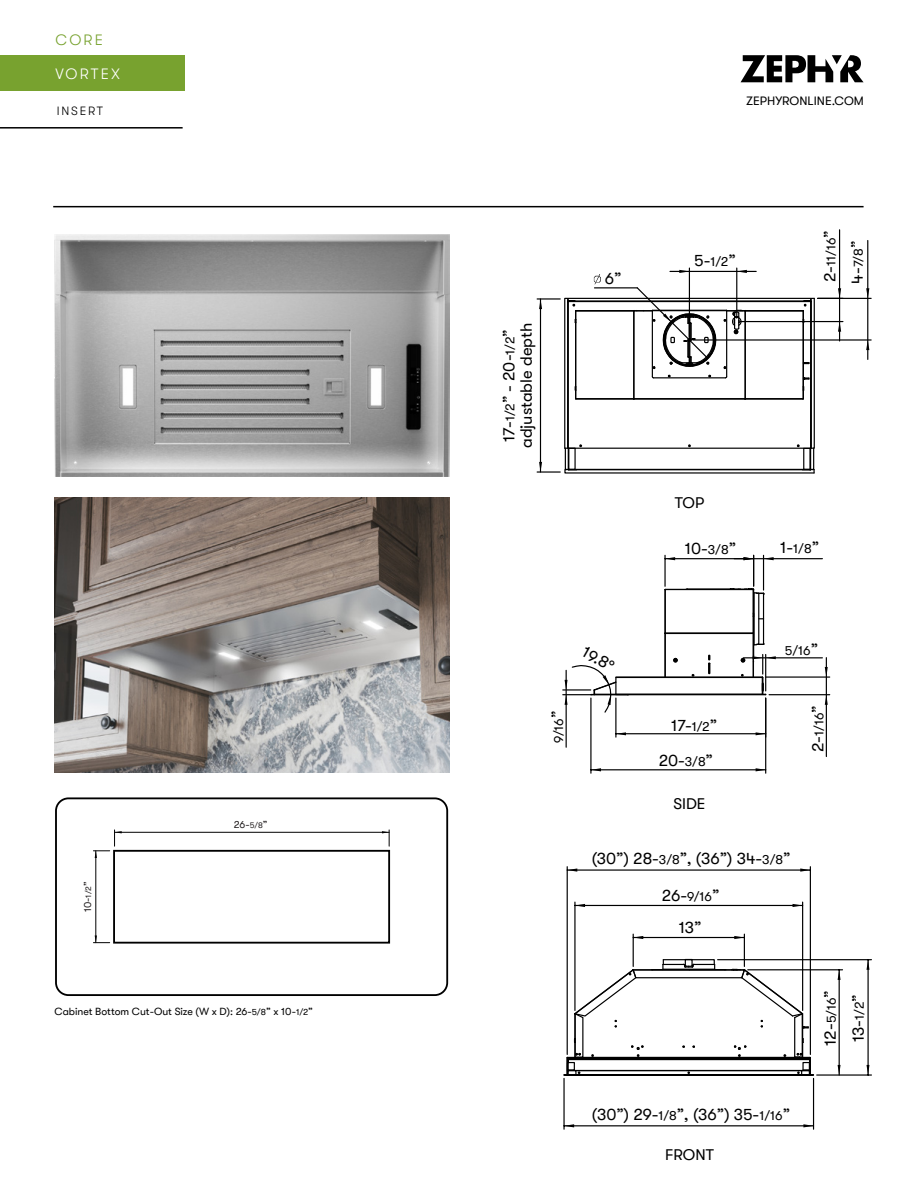
<style>
.page{position:relative;width:918px;height:1188px;background:#fff}
.page>*{position:absolute;margin:0;border:0;box-sizing:border-box;transform-origin:0 0}
.t1{font:16.5px/35.4px "GT Walsheim";color:#000;text-align:center}
.t2{font:15.6px "GT Walsheim";color:#000}
.t3{font:300 15px "GT Walsheim";letter-spacing:.15em;color:#fff}
.t4{font:300 15px "GT Walsheim";color:#78a22f}
.t5{font:13.2px "GT Walsheim";color:#000}
.t6{font:12.3px "GT Walsheim";color:#000}
.t7{font:300 12px "GT Walsheim";letter-spacing:.15em;color:#000}
.t8{font:10.5px "GT Walsheim";color:#000}
.t9{font:10.35px "GT Walsheim";color:#231f20}
.s1{font-size:8.25px}
.s2{font-size:9px}
.s3{font-size:13.2px}
.s4{font-size:16.5px}
</style>
<div class="page">
<svg style="left:741px;top:55px;width:123px;height:27px"></svg>
<hr style="left:53px;top:206px;width:811px;height:1px;background:#000">
<img style="left:55px;top:235px;width:395px;height:242px">
<hr style="left:689px;top:268px;width:1px;height:69px;background:#000">
<hr style="left:736px;top:268px;width:1px;height:50px;background:#000">
<svg style="left:564px;top:270px;width:279px;height:204px"></svg>
<hr style="left:740px;top:321px;width:103px;height:1px;background:#000">
<hr style="left:839px;top:230px;width:1px;height:111px;background:#000">
<svg style="left:866px;top:341px;width:3px;height:9px"></svg>
<svg style="left:866px;top:288px;width:3px;height:10px"></svg>
<hr style="left:693px;top:339px;width:178px;height:2px;background:#000">
<hr style="left:818px;top:298px;width:53px;height:1px;background:#000">
<hr style="left:867px;top:241px;width:1px;height:118px;background:#000">
<hr style="left:743px;top:657px;width:79px;height:1px;background:#000">
<svg style="left:616px;top:732px;width:10px;height:3px"></svg>
<svg style="left:756px;top:732px;width:9px;height:3px"></svg>
<hr style="left:615px;top:698px;width:1px;height:39px;background:#000">
<hr style="left:616px;top:733px;width:150px;height:1px;background:#000">
<svg style="left:592px;top:768px;width:9px;height:3px"></svg>
<svg style="left:756px;top:768px;width:9px;height:3px"></svg>
<hr style="left:590px;top:698px;width:2px;height:75px;background:#000">
<hr style="left:765px;top:698px;width:1px;height:75px;background:#000">
<hr style="left:591px;top:769px;width:175px;height:1px;background:#000">
<hr style="left:566px;top:670px;width:1px;height:77px;background:#000">
<svg style="left:563px;top:587px;width:213px;height:127px"></svg>
<svg style="left:825px;top:695px;width:3px;height:10px"></svg>
<svg style="left:825px;top:667px;width:3px;height:9px"></svg>
<hr style="left:769px;top:694px;width:61px;height:1px;background:#000">
<hr style="left:766px;top:676px;width:64px;height:2px;background:#000">
<hr style="left:826px;top:658px;width:1px;height:99px;background:#000">
<svg style="left:666px;top:557px;width:9px;height:3px"></svg>
<hr style="left:664px;top:555px;width:2px;height:31px;background:#000">
<hr style="left:665px;top:558px;width:89px;height:1px;background:#000">
<svg style="left:764px;top:557px;width:10px;height:3px"></svg>
<svg style="left:744px;top:557px;width:9px;height:3px"></svg>
<hr style="left:763px;top:555px;width:1px;height:35px;background:#000">
<hr style="left:753px;top:555px;width:1px;height:31px;background:#000">
<hr style="left:734px;top:558px;width:88px;height:1px;background:#000">
<svg style="left:563px;top:958px;width:251px;height:118px"></svg>
<svg style="left:734px;top:936px;width:10px;height:3px"></svg>
<svg style="left:634px;top:936px;width:9px;height:3px"></svg>
<hr style="left:744px;top:934px;width:1px;height:32px;background:#000">
<hr style="left:633px;top:934px;width:1px;height:32px;background:#000">
<hr style="left:633px;top:937px;width:111px;height:1px;background:#000">
<svg style="left:565px;top:1124px;width:9px;height:3px"></svg>
<svg style="left:803px;top:1124px;width:10px;height:3px"></svg>
<hr style="left:563px;top:1078px;width:2px;height:51px;background:#000">
<hr style="left:813px;top:1078px;width:1px;height:51px;background:#000">
<hr style="left:564px;top:1125px;width:250px;height:1px;background:#000">
<svg style="left:838px;top:970px;width:3px;height:10px"></svg>
<svg style="left:838px;top:1065px;width:3px;height:9px"></svg>
<hr style="left:748px;top:969px;width:95px;height:1px;background:#000">
<hr style="left:839px;top:970px;width:1px;height:105px;background:#000">
<hr style="left:718px;top:959px;width:153px;height:1px;background:#000">
<hr style="left:817px;top:1074px;width:54px;height:2px;background:#000">
<hr style="left:867px;top:960px;width:2px;height:115px;background:#000">
<svg style="left:576px;top:904px;width:9px;height:3px"></svg>
<svg style="left:793px;top:904px;width:9px;height:3px"></svg>
<hr style="left:574px;top:902px;width:2px;height:108px;background:#000">
<hr style="left:802px;top:902px;width:1px;height:108px;background:#000">
<hr style="left:575px;top:905px;width:228px;height:1px;background:#000">
<hr style="left:567px;top:867px;width:1px;height:187px;background:#000">
<hr style="left:810px;top:867px;width:1px;height:187px;background:#000">
<hr style="left:567px;top:869px;width:243px;height:2px;background:#000">
<svg style="left:539px;top:300px;width:3px;height:9px"></svg>
<svg style="left:539px;top:462px;width:3px;height:9px"></svg>
<hr style="left:540px;top:299px;width:1px;height:173px;background:#000">
<hr style="left:537px;top:471px;width:23px;height:2px;background:#000">
<hr style="left:537px;top:298px;width:23px;height:2px;background:#000">
<div style="left:0;top:55px;width:185px;height:36px;background:#78a22f"></div>
<hr style="left:0;top:127px;width:183px;height:2px;background:#000">
<img style="left:55px;top:497px;width:395px;height:276px">
<div style="left:55px;top:797px;width:393px;height:199px;border:2px solid #000;border-radius:12px"></div>
<div style="left:113px;top:850px;width:277px;height:94px;border:2px solid #000"></div>
<hr style="left:115px;top:832px;width:274px;height:1px;background:#000">
<svg style="left:382px;top:830px;width:8px;height:16px"></svg>
<hr style="left:95px;top:851px;width:1px;height:92px;background:#000">
<svg style="left:93px;top:830px;width:29px;height:28px"></svg>
<svg style="left:93px;top:935px;width:17px;height:8px"></svg>
<p class="t4" style="left:56px;top:32px;width:49px">CORE</p>
<p class="t3" style="left:56px;top:65px;width:66px">VORTEX</p>
<p class="t7" style="left:57px;top:105px;width:48px">INSERT</p>
<p class="t9" style="left:82px;top:912px;width:32px;rotate:-90deg">10-<span class="s1">1/2</span>”</p>
<p class="t9" style="left:234px;top:818px;width:35px">26-<span class="s1">5/8</span>”</p>
<p class="t8" style="left:55px;top:1006px;width:260px">Cabinet Bottom Cut-Out Size (W x D): 26-<span class="s2">5/8</span>” x 10-<span class="s2">1/2</span>”</p>
<p class="t6" style="left:746px;top:94px;width:119px">ZEPHYRONLINE.COM</p>
<p class="t1" style="left:500px;top:448px;width:127px;line-height:17.2px;rotate:-90deg">17-<span class="s3">1/2</span>” - 20-<span class="s3">1/2</span>” adjustable depth</p>
<p class="t1" style="left:605px;top:261px;width:18px">6”</p>
<p class="t1" style="left:694px;top:243px;width:43px">5-<span class="s3">1/2</span>”</p>
<p class="t5" style="left:824px;top:282px;width:54px;rotate:-90deg"><span class="s4">2-</span>11/16<span class="s4">”</span></p>
<p class="t1" style="left:840px;top:284px;width:44px;rotate:-90deg">4-<span class="s3">7/8</span>”</p>
<p class="t2" style="left:675px;top:494px;width:31px">TOP</p>
<p class="t1" style="left:685px;top:530px;width:53px">10-<span class="s3">3/8</span>”</p>
<p class="t1" style="left:780px;top:530px;width:41px">1-<span class="s3">1/8</span>”</p>
<p class="t5" style="left:551px;top:743px;width:34px;rotate:-90deg">9/16<span class="s4">”</span></p>
<p class="t1" style="left:593px;top:635px;width:35px;rotate:30deg">19.8°</p>
<p class="t1" style="left:659px;top:707px;width:60px;text-align:right">17-<span class="s3">1/2</span>”<br>20-<span class="s3">3/8</span>”</p>
<p class="t2" style="left:674px;top:795px;width:33px">SIDE</p>
<p class="t5" style="left:785px;top:643px;width:35px">5/16<span class="s4">”</span></p>
<p class="t5" style="left:812px;top:752px;width:49px;rotate:-90deg"><span class="s4">2-</span>1/16<span class="s4">”</span></p>
<p class="t1" style="left:592px;top:841px;width:201px">(30”) 28-<span class="s3">3/8</span>”, (36”) 34-<span class="s3">3/8</span>”</p>
<p class="t1" style="left:662px;top:879px;width:59px;line-height:32.4px">26-<span class="s3">9/16</span>”<br>13”</p>
<p class="t1" style="left:816px;top:1046px;width:57px;line-height:28px;text-align:left;rotate:-90deg">12-<span class="s3">5/16</span>”<br>13-<span class="s3">1/2</span>”</p>
<p class="t1" style="left:592px;top:1097px;width:200px">(30”) 29-<span class="s3">1/8</span>”, (36”) 35-<span class="s3">1/16</span>”</p>
<p class="t2" style="left:665px;top:1146px;width:50px">FRONT</p>
</div>
